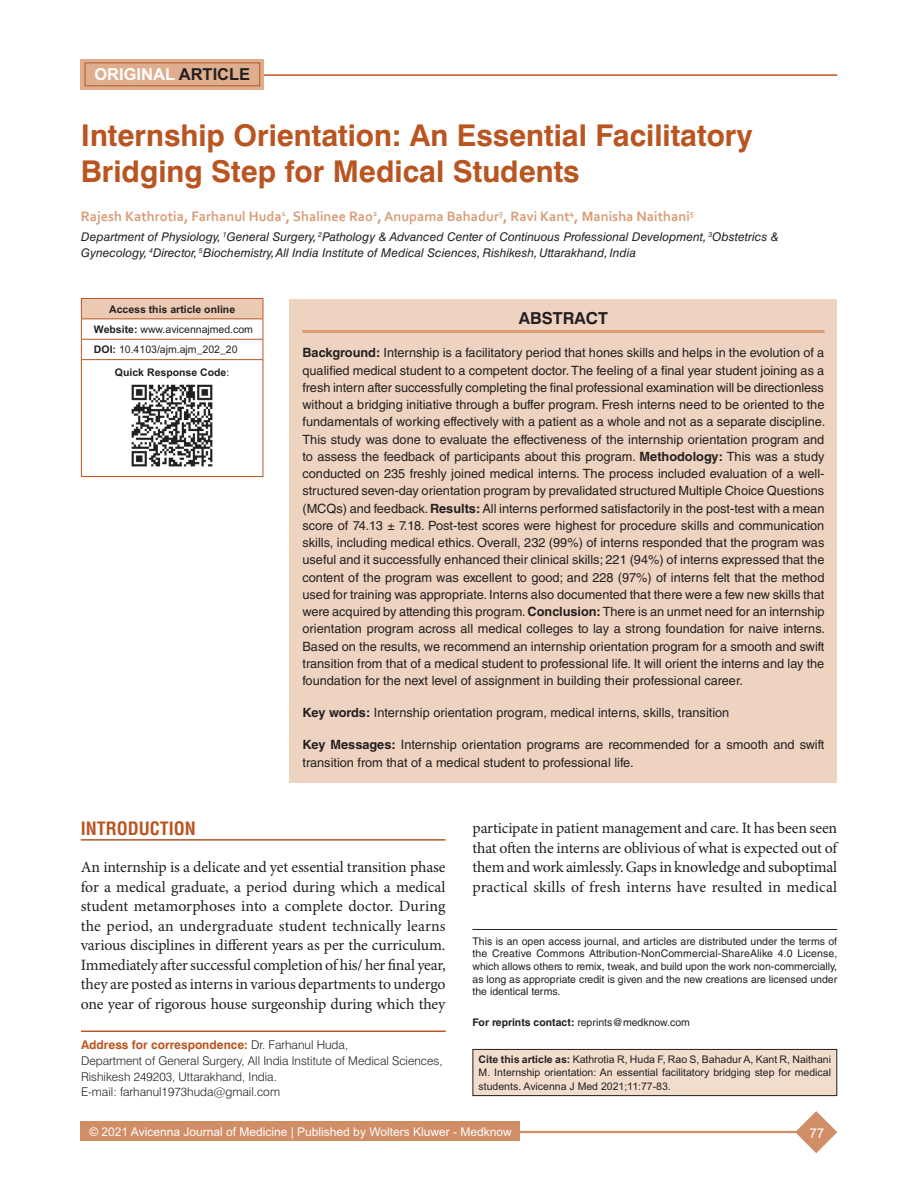
<style>
.page{position:relative;width:918px;height:1188px;background:#fff}
.page>*{position:absolute;margin:0;border:0;box-sizing:border-box;transform-origin:0 0}
.t1{font:700 30px/36px "Swiss 721 BT";color:#b95521}
.t2{font:700 condensed 18px "Helvetica LT Std";color:#b95521}
.t3{font:700 16.5px "Arial MT Std";color:#fff}
.t4{font:700 16.5px "Swiss 721 BT";color:#231f20}
.t5{font:15.75px/19.5px "Minion Pro";letter-spacing:-.005em;color:#231f20;text-align:justify}
.t6{font:700 14.25px "Corbel";color:#d89d78}
.t7{font:13.5px "Arial MT Std";color:#fff}
.t8{font:12.75px/17.2px "Helvetica LT Std";color:#231f20;text-align:justify}
.t9{font:italic 12px/15.8px "Helvetica LT Std";color:#231f20}
.t10{font:300 12px/15.8px "Swiss 721 BT";color:#231f20}
.t11{font:12px "Arial MT Std";color:#fff}
.t12{font:10.5px/12.6px "Helvetica LT Std";color:#231f20;text-align:justify}
.t13{font:10.5px/20.4px "Arial MT Std";color:#231f20}
.t14{font:700 10.5px "Arial MT Std";color:#231f20}
.s1{color:#231f20}
.s2{font-weight:700}
.s3{font-weight:400}
.s4{font-weight:700;color:#b95521}
</style>
<div class="page">
<svg style="left:795px;top:1111px;width:42px;height:42px"></svg>
<hr style="left:412px;top:1131px;width:386px;height:2px;background:#d18d65">
<div style="left:81px;top:1122px;width:439px;height:19px;background:#d18d65"></div>
<div style="left:81px;top:59px;width:183px;height:31px;background:#deae8f"></div>
<div style="left:85px;top:63px;width:175px;height:23px;border:1px solid #b95521"></div>
<hr style="left:264px;top:74px;width:573px;height:2px;background:#b95521">
<div style="left:81px;top:298px;width:182px;height:21px;background:#eacab3"></div>
<hr style="left:81px;top:298px;width:182px;height:1px;background:#b95521">
<hr style="left:81px;top:319px;width:182px;height:1px;background:#b95521">
<svg style="left:81px;top:299px;width:1px;height:60px"></svg>
<svg style="left:263px;top:299px;width:1px;height:60px"></svg>
<hr style="left:81px;top:339px;width:182px;height:1px;background:#b95521">
<hr style="left:81px;top:360px;width:1px;height:116px;background:#b95521">
<hr style="left:263px;top:360px;width:1px;height:116px;background:#b95521">
<hr style="left:81px;top:359px;width:182px;height:1px;background:#b95521">
<hr style="left:81px;top:476px;width:182px;height:1px;background:#b95521">
<img style="left:131px;top:384px;width:82px;height:83px">
<div style="left:290px;top:299px;width:547px;height:58px;background:#eed3c0"></div>
<hr style="left:302px;top:330px;width:522px;height:3px;background:#d89d78">
<div style="left:290px;top:335px;width:547px;height:369px;background:#eed3c0"></div>
<div style="left:290px;top:693px;width:547px;height:41px;background:#eed3c0"></div>
<div style="left:290px;top:725px;width:547px;height:58px;background:#eed3c0"></div>
<hr style="left:81px;top:839px;width:365px;height:2px;background:#b95521">
<hr style="left:81px;top:1031px;width:365px;height:1px;background:#b95521">
<hr style="left:472px;top:929px;width:365px;height:1px;background:#231f20">
<div style="left:473px;top:1049px;width:364px;height:47px;background:#f2ddcd"></div>
<div style="left:472px;top:1049px;width:365px;height:47px;border:1px solid #231f20"></div>
<p class="t3" style="left:94px;top:65px;width:157px">ORIGINAL <span class="s1">ARTICLE</span></p>
<h1 class="t1" style="left:81px;top:117px;width:673px">Internship Orientation: An Essential Facilitatory<br>Bridging Step for Medical Students</h1>
<p class="t6" style="left:81px;top:208px;width:615px">Rajesh Kathrotia, Farhanul Huda<sup>1</sup>, Shalinee Rao<sup>2</sup>, Anupama Bahadur<sup>3</sup>, Ravi Kant<sup>4</sup>, Manisha Naithani<sup>5</sup></p>
<p class="t9" style="left:81px;top:229px;width:699px">Department of Physiology, <sup>1</sup>General Surgery, <sup>2</sup>Pathology &amp; Advanced Center of Continuous Professional Development, <sup>3</sup>Obstetrics &amp;<br>Gynecology, <sup>4</sup>Director, <sup>5</sup>Biochemistry, All India Institute of Medical Sciences, Rishikesh, Uttarakhand, India</p>
<p class="t13" style="left:94px;top:299px;width:161px;text-indent:15px"><span class="s2">Access this article online<br>Website:</span> www.avicennajmed.com<br><span class="s2">DOI:</span> 10.4103/ajm.ajm_202_20</p>
<p class="t14" style="left:115px;top:366px;width:116px">Quick Response Code<span class="s3">:</span></p>
<p class="t4" style="left:519px;top:308px;width:91px">ABSTRACT</p>
<p class="t8" style="left:302px;top:344px;width:524px"><span class="s2">Background:</span> Internship is a facilitatory period that hones skills and helps in the evolution of a qualified medical student to a competent doctor. The feeling of a final year student joining as a fresh intern after successfully completing the final professional examination will be directionless without a bridging initiative through a buffer program. Fresh interns need to be oriented to the fundamentals of working effectively with a patient as a whole and not as a separate discipline.<br>This study was done to evaluate the effectiveness of the internship orientation program and to assess the feedback of participants about this program. <span class="s2">Methodology:</span> This was a study conducted on 235 freshly joined medical interns. The process included evaluation of a well&shy;structured seven-day orientation program by prevalidated structured Multiple Choice Questions (MCQs) and feedback. <span class="s2">Results:</span> All interns performed satisfactorily in the post-test with a mean score of 74.13 ± 7.18. Post-test scores were highest for procedure skills and communication skills, including medical ethics. Overall, 232 (99%) of interns responded that the program was useful and it successfully enhanced their clinical skills; 221 (94%) of interns expressed that the content of the program was excellent to good; and 228 (97%) of interns felt that the method used for training was appropriate. Interns also documented that there were a few new skills that were acquired by attending this program. <span class="s2">Conclusion:</span> There is an unmet need for an internship orientation program across all medical colleges to lay a strong foundation for naive interns.<br>Based on the results, we recommend an internship orientation program for a smooth and swift transition from that of a medical student to professional life. It will orient the interns and lay the foundation for the next level of assignment in building their professional career.</p>
<p class="t8" style="left:302px;top:704px;width:428px"><span class="s2">Key words:</span> Internship orientation program, medical interns, skills, transition</p>
<p class="t8" style="left:302px;top:736px;width:523px"><span class="s2">Key Messages:</span> Internship orientation programs are recommended for a smooth and swift transition from that of a medical student to professional life.</p>
<h2 class="t2" style="left:81px;top:817px;width:117px">INTRODUCTION</h2>
<p class="t5" style="left:81px;top:858px;width:366px">An internship is a delicate and yet essential transition phase for a medical graduate, a period during which a medical student metamorphoses into a complete doctor. During the period, an undergraduate student technically learns various disciplines in different years as per the curriculum.<br>Immediately after successful completion of his/ her final year, they are posted as interns in various departments to undergo one year of rigorous house surgeonship during which they</p>
<p class="t10" style="left:81px;top:1037px;width:363px"><span class="s4">Address for correspondence:</span> Dr. Farhanul Huda,<br>Department of General Surgery, All India Institute of Medical Sciences, Rishikesh 249203, Uttarakhand, India.<br>E-mail: farhanul1973huda@gmail.com</p>
<p class="t5" style="left:473px;top:819px;width:366px">participate in patient management and care. It has been seen that often the interns are oblivious of what is expected out of them and work aimlessly. Gaps in knowledge and suboptimal practical skills of fresh interns have resulted in medical</p>
<p class="t12" style="left:472px;top:935px;width:366px">This is an open access journal, and articles are distributed under the terms of the Creative Commons Attribution-NonCommercial-ShareAlike 4.0 License, which allows others to remix, tweak, and build upon the work non-commercially, as long as appropriate credit is given and the new creations are licensed under the identical terms.</p>
<p class="t12" style="left:472px;top:1016px;width:219px"><span class="s2">For reprints contact:</span> reprints@medknow.com</p>
<p class="t13" style="left:479px;top:1052px;width:354px;line-height:13.5px;text-align:justify"><span class="s2">Cite this article as:</span> Kathrotia R, Huda F, Rao S, Bahadur A, Kant R, Naithani M. Internship orientation: An essential facilitatory bridging step for medical students. Avicenna J Med 2021;11:77-83.</p>
<p class="t11" style="left:89px;top:1125px;width:424px">© 2021 Avicenna Journal of Medicine | Published by Wolters Kluwer - Medknow</p>
<p class="t7" style="left:809px;top:1125px;width:17px">77</p>
</div>
